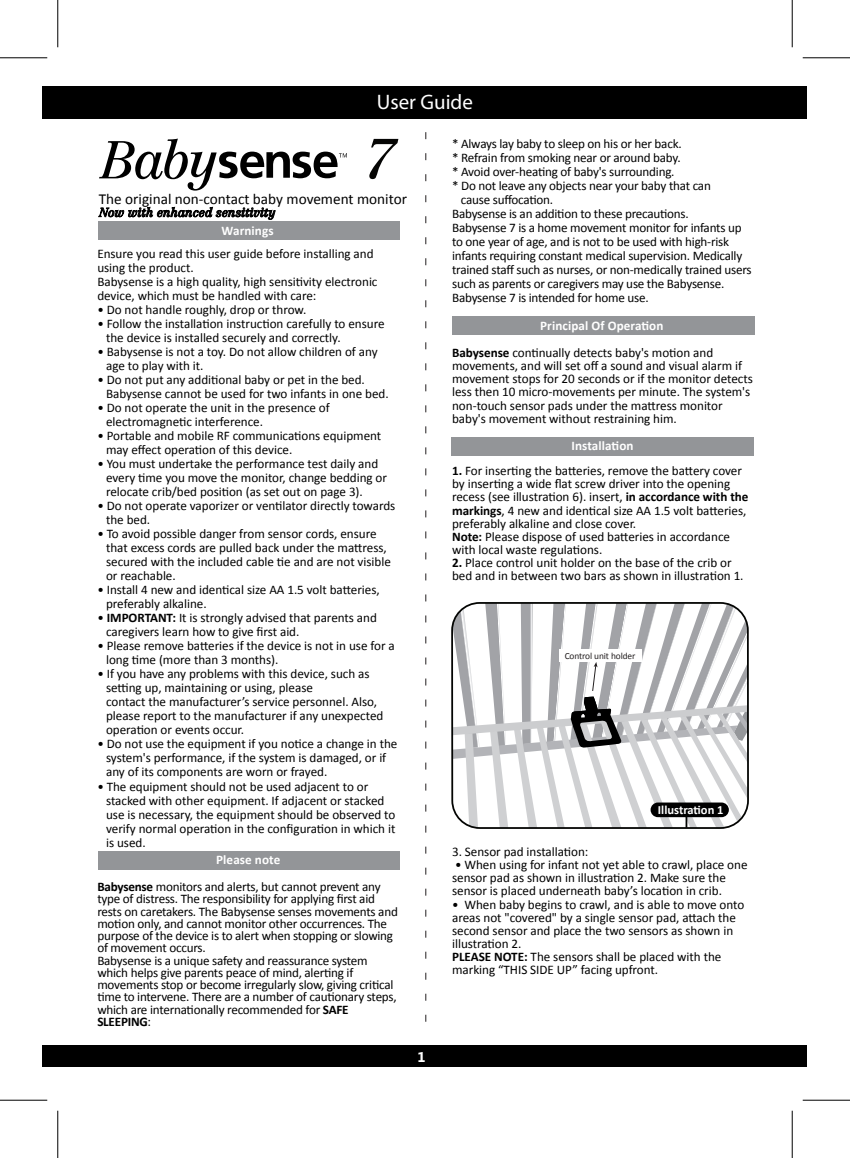
<style>
.page{position:relative;width:850px;height:1158px;background:#fff}
.page>*{position:absolute;margin:0;border:0;box-sizing:border-box;transform-origin:0 0}
.t1{font:italic 55.65px "Centennial";color:#050504}
.t2{font:21px "Myriad Hebrew";color:#fff}
.t3{font:15.22px "Calibri";color:#000}
.t4{font:700 14px "Segoe UI";color:#fff}
.t5{font:13.12px/14px "Calibri";letter-spacing:-.005em;color:#000}
.t6{font:700 13.12px "Calibri";letter-spacing:.005em;color:#fff}
.t7{font:700 12.6px "Calibri";color:#fff}
.t8{font:italic 12.25px "Centennial";color:#000}
.t9{font:9.45px "Calibri";letter-spacing:-.01em;color:#231f20}
.s1{font-weight:700}
</style>
<div class="page">
<div style="left:43px;top:1045px;width:764px;height:21px;background:#000"></div>
<div style="left:43px;top:86px;width:764px;height:32px;background:#000"></div>
<div style="left:98px;top:221px;width:301px;height:19px;background:#939598"></div>
<div style="left:98px;top:851px;width:301px;height:18px;background:#939598"></div>
<div style="left:452px;top:316px;width:302px;height:19px;background:#939598"></div>
<div style="left:452px;top:436px;width:301px;height:19px;background:#939598"></div>
<svg style="left:425px;top:132px;width:1px;height:890px"></svg>
<svg style="left:99px;top:138px;width:248px;height:52px"></svg>
<svg style="left:98px;top:207px;width:177px;height:13px"></svg>
<svg style="left:452px;top:603px;width:296px;height:224px"></svg>
<div style="left:559px;top:649px;width:82px;height:12px;background:#fff"></div>
<hr style="left:0;top:57px;width:47px;height:1px;background:#000">
<hr style="left:802px;top:57px;width:48px;height:1px;background:#000">
<hr style="left:0;top:1099px;width:47px;height:1px;background:#000">
<hr style="left:802px;top:1099px;width:48px;height:1px;background:#000">
<hr style="left:57px;top:0;width:1px;height:47px;background:#000">
<hr style="left:57px;top:1110px;width:1px;height:47px;background:#000">
<hr style="left:792px;top:0;width:1px;height:47px;background:#000">
<hr style="left:792px;top:1110px;width:1px;height:47px;background:#000">
<h2 class="t2" style="left:377px;top:90px;width:98px">User Guide</h2>
<h1 class="t1" style="left:364px;top:125px;width:34px">7</h1>
<p class="t3" style="left:99px;top:188px;width:310px">The original non-contact baby movement monitor</p>
<p class="t8" style="left:99px;top:205px;width:178px">Now with enhanced sensitivity</p>
<p class="t6" style="left:222px;top:221px;width:53px">Warnings</p>
<p class="t5" style="left:97px;top:246px;width:282px">Ensure you read this user guide before installing and using the product.<br>Babysense is a high quality, high sensitivity electronic device, which must be handled with care:</p>
<p class="t5" style="left:97px;top:302px;width:210px">• Do not handle roughly, drop or throw.</p>
<p class="t5" style="left:106px;top:316px;width:280px;text-indent:-9px">• Follow the installation instruction carefully to ensure the device is installed securely and correctly.</p>
<p class="t5" style="left:106px;top:344px;width:273px;text-indent:-9px">• Babysense is not a toy. Do not allow children of any age to play with it.</p>
<p class="t5" style="left:106px;top:372px;width:284px;text-indent:-9px">• Do not put any additional baby or pet in the bed.<br>Babysense cannot be used for two infants in one bed.</p>
<p class="t5" style="left:106px;top:400px;width:225px;text-indent:-9px">• Do not operate the unit in the presence of electromagnetic interference.</p>
<p class="t5" style="left:106px;top:428px;width:277px;text-indent:-9px">• Portable and mobile RF communications equipment may effect operation of this device.</p>
<p class="t5" style="left:106px;top:456px;width:282px;text-indent:-9px">• You must undertake the performance test daily and every time you move the monitor, change bedding or relocate crib/bed position (as set out on page 3).</p>
<p class="t5" style="left:106px;top:498px;width:291px;text-indent:-9px">• Do not operate vaporizer or ventilator directly towards the bed.</p>
<p class="t5" style="left:106px;top:526px;width:286px;text-indent:-9px">• To avoid possible danger from sensor cords, ensure that excess cords are pulled back under the mattress, secured with the included cable tie and are not visible or reachable.</p>
<p class="t5" style="left:106px;top:582px;width:275px;text-indent:-9px">• Install 4 new and identical size AA 1.5 volt batteries, preferably alkaline.</p>
<p class="t5" style="left:106px;top:610px;width:272px;text-indent:-9px">• <span class="s1">IMPORTANT:</span> It is strongly advised that parents and caregivers learn how to give first aid.</p>
<p class="t5" style="left:106px;top:638px;width:290px;text-indent:-9px">• Please remove batteries if the device is not in use for a long time (more than 3 months).</p>
<p class="t5" style="left:106px;top:666px;width:279px;text-indent:-9px">• If you have any problems with this device, such as setting up, maintaining or using, please<br>contact the manufacturer’s service personnel. Also, please report to the manufacturer if any unexpected operation or events occur.</p>
<p class="t5" style="left:106px;top:736px;width:293px;text-indent:-9px">• Do not use the equipment if you notice a change in the system's performance, if the system is damaged, or if any of its components are worn or frayed.</p>
<p class="t5" style="left:106px;top:778px;width:291px;text-indent:-9px">• The equipment should not be used adjacent to or stacked with other equipment. If adjacent or stacked use is necessary, the equipment should be observed to verify normal operation in the configuration in which it is used.</p>
<p class="t5" style="left:97px;top:880px;width:302px;line-height:12.2px"><span class="s1">Babysense</span> monitors and alerts, but cannot prevent any type of distress. The responsibility for applying first aid rests on caretakers. The Babysense senses movements and motion only, and cannot monitor other occurrences. The purpose of the device is to alert when stopping or slowing of movement occurs.<br>Babysense is a unique safety and reassurance system which helps give parents peace of mind, alerting if movements stop or become irregularly slow, giving critical time to intervene. There are a number of cautionary steps, which are internationally recommended for <span class="s1">SAFE SLEEPING</span>:</p>
<p class="t6" style="left:216px;top:850px;width:66px">Please note</p>
<p class="t4" style="left:417px;top:1046px;width:10px">1</p>
<p class="t5" style="left:452px;top:136px;width:231px">* Always lay baby to sleep on his or her back.</p>
<p class="t5" style="left:452px;top:150px;width:230px">* Refrain from smoking near or around baby.</p>
<p class="t5" style="left:452px;top:164px;width:224px">* Avoid over-heating of baby's surrounding.</p>
<p class="t5" style="left:452px;top:178px;width:260px">* Do not leave any objects near your baby that can</p>
<p class="t5" style="left:461px;top:192px;width:94px">cause suffocation.</p>
<p class="t5" style="left:452px;top:206px;width:238px">Babysense is an addition to these precautions.</p>
<p class="t5" style="left:452px;top:220px;width:291px">Babysense 7 is a home movement monitor for infants up</p>
<p class="t5" style="left:452px;top:234px;width:278px">to one year of age, and is not to be used with high-risk</p>
<p class="t5" style="left:452px;top:248px;width:292px">infants requiring constant medical supervision. Medically</p>
<p class="t5" style="left:452px;top:262px;width:301px">trained staff such as nurses, or non-medically trained users</p>
<p class="t5" style="left:452px;top:276px;width:274px">such as parents or caregivers may use the Babysense.</p>
<p class="t5" style="left:452px;top:290px;width:198px">Babysense 7 is intended for home use.</p>
<p class="t6" style="left:540px;top:316px;width:125px">Principal Of Operation</p>
<p class="t5" style="left:452px;top:345px;width:302px;line-height:13.1px"><span class="s1">Babysense</span> continually detects baby's motion and movements, and will set off a sound and visual alarm if movement stops for 20 seconds or if the monitor detects less then 10 micro-movements per minute. The system's non-touch sensor pads under the mattress monitor baby's movement without restraining him.</p>
<p class="t6" style="left:571px;top:436px;width:64px">Installation</p>
<p class="t5" style="left:452px;top:464px;width:298px;line-height:13.1px"><span class="s1">1.</span> For inserting the batteries, remove the battery cover by inserting a wide flat screw driver into the opening recess (see illustration 6). insert, <span class="s1">in accordance with the markings</span>, 4 new and identical size AA 1.5 volt batteries, preferably alkaline and close cover.<br><span class="s1">Note:</span> Please dispose of used batteries in accordance with local waste regulations.</p>
<p class="t5" style="left:452px;top:555px;width:293px;line-height:13.1px"><span class="s1">2.</span> Place control unit holder on the base of the crib or bed and in between two bars as shown in illustration 1.</p>
<p class="t9" style="left:564px;top:649px;width:72px">Control unit holder</p>
<p class="t7" style="left:658px;top:800px;width:67px">Illustration 1</p>
<p class="t5" style="left:452px;top:844px;width:138px">3. Sensor pad installation:</p>
<p class="t5" style="left:452px;top:857px;width:297px;line-height:13.1px">• When using for infant not yet able to crawl, place one sensor pad as shown in illustration 2. Make sure the sensor is placed underneath baby’s location in crib.</p>
<p class="t5" style="left:452px;top:897px;width:294px;line-height:13.1px">• When baby begins to crawl, and is able to move onto areas not "covered" by a single sensor pad, attach the second sensor and place the two sensors as shown in illustration 2.<br><span class="s1">PLEASE NOTE:</span> The sensors shall be placed with the marking “THIS SIDE UP” facing upfront.</p>
</div>
